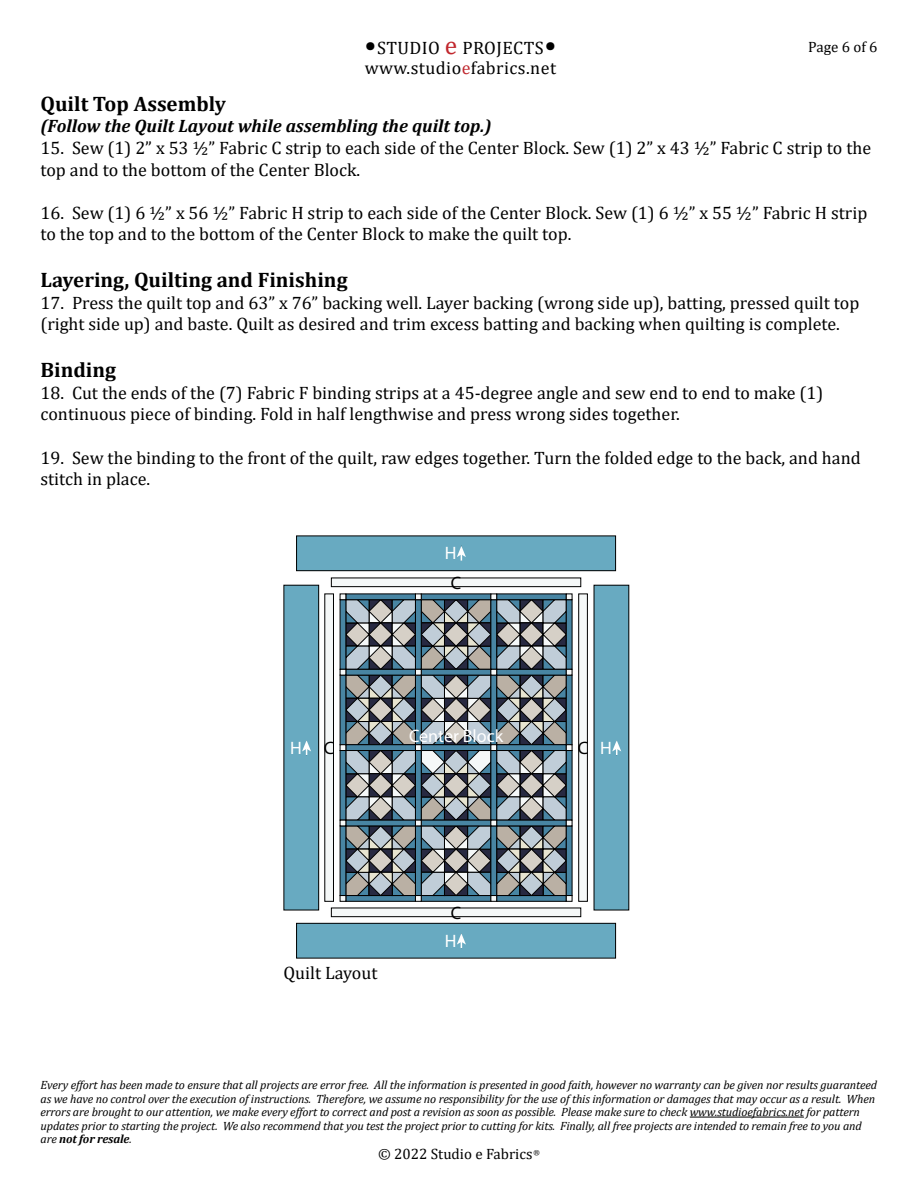
<style>
.page{position:relative;width:918px;height:1188px;background:#fff}
.page>*{position:absolute;margin:0;border:0;box-sizing:border-box;transform-origin:0 0}
.t1{font:700 21px "Cambria";color:#000}
.t2{font:18px/21.6px "Cambria";color:#000}
.t3{font:italic 700 18px "Cambria";color:#000}
.t4{font:18px "Cambria";letter-spacing:.025em;color:#000}
.t5{font:18px "Myriad Pro";color:#fff}
.t6{font:18px "Myriad Pro";color:#000}
.t7{font:15px "Cambria";color:#000}
.t8{font:italic 12px/13.5px "Cambria";letter-spacing:-.01em;color:#000}
.s1{font-size:27px}
.s2{font-size:25.5px;color:#c1272d}
.s3{color:#c0272e}
.s4{font-weight:700}
</style>
<div class="page">
<hr style="left:690px;top:1117px;width:114px;height:1px;background:#000">
<div style="left:345px;top:895px;width:71px;height:7px;background:#4885a3;border:1px solid #000"></div>
<svg style="left:340px;top:897px;width:6px;height:5px"></svg>
<div style="left:421px;top:895px;width:70px;height:7px;background:#4885a3;border:1px solid #000"></div>
<div style="left:415px;top:895px;width:7px;height:7px;background:#f5f8f8;border:1px solid #000"></div>
<div style="left:496px;top:895px;width:71px;height:7px;background:#4885a3;border:1px solid #000"></div>
<svg style="left:491px;top:897px;width:6px;height:5px"></svg>
<svg style="left:566px;top:897px;width:6px;height:5px"></svg>
<svg style="left:340px;top:594px;width:232px;height:303px;background:#79868e"></svg>
<div style="left:324px;top:594px;width:10px;height:308px;background:#f5f8f8;border:1px solid #000"></div>
<div style="left:578px;top:594px;width:10px;height:308px;background:#f5f8f8;border:1px solid #000"></div>
<div style="left:331px;top:578px;width:250px;height:9px;background:#f5f8f8;border:1px solid #000"></div>
<div style="left:331px;top:908px;width:250px;height:9px;background:#f5f8f8;border:1px solid #000"></div>
<div style="left:284px;top:585px;width:35px;height:325px;background:#68aac1"></div>
<div style="left:284px;top:585px;width:35px;height:325px;border:1px solid #000"></div>
<div style="left:594px;top:585px;width:35px;height:325px;background:#68aac1"></div>
<div style="left:297px;top:536px;width:319px;height:35px;background:#68aac1"></div>
<div style="left:296px;top:536px;width:320px;height:35px;border:1px solid #000"></div>
<div style="left:297px;top:923px;width:319px;height:35px;background:#68aac1"></div>
<div style="left:296px;top:923px;width:320px;height:35px;border:1px solid #000"></div>
<svg style="left:457px;top:546px;width:9px;height:15px"></svg>
<svg style="left:457px;top:933px;width:9px;height:15px"></svg>
<svg style="left:302px;top:740px;width:9px;height:15px"></svg>
<svg style="left:612px;top:740px;width:9px;height:15px"></svg>
<p class="t4" style="left:365px;top:37px;width:193px"><span class="s1">•</span>STUDIO <span class="s2">e</span> PROJECTS<span class="s1">•</span></p>
<p class="t4" style="left:365px;top:57px;width:193px">www.studio<span class="s3">e</span>fabrics.net</p>
<p class="t7" style="left:808px;top:38px;width:71px">Page 6 of 6</p>
<p class="t1" style="left:40px;top:89px;width:187px">Quilt Top Assembly</p>
<p class="t3" style="left:40px;top:114px;width:453px">(Follow the Quilt Layout while assembling the quilt top.)</p>
<p class="t2" style="left:40px;top:137px;width:832px">15. Sew (1) 2” x 53 ½” Fabric C strip to each side of the Center Block. Sew (1) 2” x 43 ½” Fabric C strip to the top and to the bottom of the Center Block.</p>
<p class="t2" style="left:40px;top:202px;width:828px">16. Sew (1) 6 ½” x 56 ½” Fabric H strip to each side of the Center Block. Sew (1) 6 ½” x 55 ½” Fabric H strip to the top and to the bottom of the Center Block to make the quilt top.</p>
<p class="t1" style="left:40px;top:265px;width:309px">Layering, Quilting and Finishing</p>
<p class="t2" style="left:40px;top:292px;width:820px">17. Press the quilt top and 63” x 76” backing well. Layer backing (wrong side up), batting, pressed quilt top (right side up) and baste. Quilt as desired and trim excess batting and backing when quilting is complete.</p>
<p class="t1" style="left:40px;top:355px;width:77px">Binding</p>
<p class="t2" style="left:40px;top:382px;width:784px">18. Cut the ends of the (7) Fabric F binding strips at a 45-degree angle and sew end to end to make (1) continuous piece of binding. Fold in half lengthwise and press wrong sides together.</p>
<p class="t2" style="left:40px;top:447px;width:822px">19. Sew the binding to the front of the quilt, raw edges together. Turn the folded edge to the back, and hand stitch in place.</p>
<p class="t5" style="left:445px;top:542px;width:13px">H</p>
<p class="t6" style="left:451px;top:572px;width:12px">C</p>
<p class="t5" style="left:409px;top:725px;width:96px">Center Block</p>
<p class="t5" style="left:290px;top:736px;width:13px">H</p>
<p class="t5" style="left:600px;top:736px;width:13px">H</p>
<p class="t6" style="left:324px;top:737px;width:12px">C</p>
<p class="t6" style="left:578px;top:737px;width:12px">C</p>
<p class="t6" style="left:451px;top:902px;width:12px">C</p>
<p class="t2" style="left:284px;top:962px;width:96px">Quilt Layout</p>
<p class="t5" style="left:445px;top:929px;width:13px">H</p>
<p class="t8" style="left:40px;top:1078px;width:838px">Every effort has been made to ensure that all projects are error free. All the information is presented in good faith, however no warranty can be given nor results guaranteed as we have no control over the execution of instructions. Therefore, we assume no responsibility for the use of this information or damages that may occur as a result. When errors are brought to our attention, we make every effort to correct and post a revision as soon as possible. Please make sure to check www.studioefabrics.net for pattern updates prior to starting the project. We also recommend that you test the project prior to cutting for kits. Finally, all free projects are intended to remain free to you and are <span class="s4">not for resale</span>.</p>
<p class="t7" style="left:378px;top:1145px;width:163px">© 2022 Studio e Fabrics<sup>®</sup></p>
</div>
